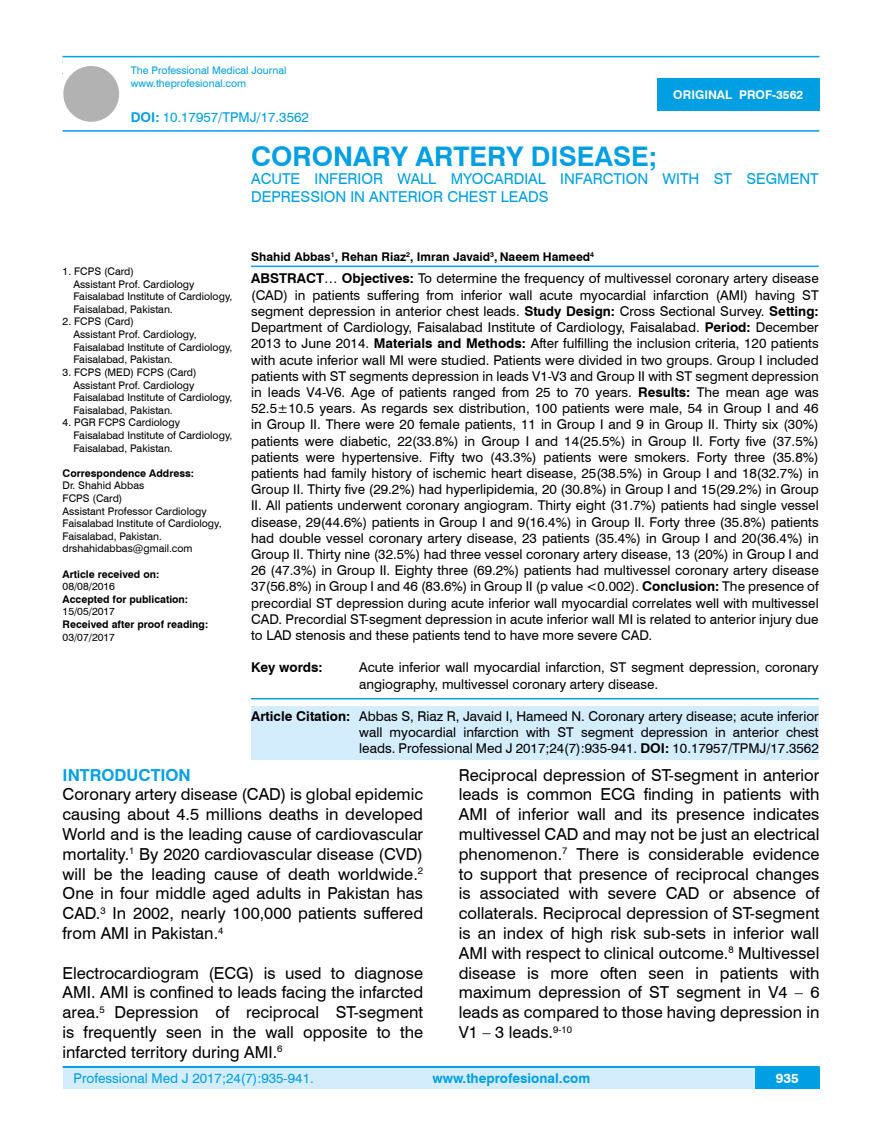
<style>
.page{position:relative;width:882px;height:1145px;background:#fff}
.page>*{position:absolute;margin:0;border:0;box-sizing:border-box;transform-origin:0 0}
.t1{font:700 27px "Swiss 721 BT";color:#009fe3}
.t2{font:16.5px/19.8px "Swiss 721 BT";color:#000;text-align:justify}
.t3{font:700 16.5px "Swiss 721 BT";color:#009fe3}
.t4{font:15px/18px "Swiss 721 BT";color:#009fe3}
.t5{font:13.5px/16.2px "Swiss 721 BT";color:#000;text-align:justify}
.t6{font:13.5px "Swiss 721 BT";color:#009fe3}
.t7{font:700 13.5px "Swiss 721 BT";color:#009fe3}
.t8{font:700 13.5px "Swiss 721 BT";color:#000}
.t9{font:700 13.5px "Swiss 721 BT";color:#fff}
.t10{font:700 12px "Swiss 721 BT";color:#000}
.t11{font:700 12px "Swiss 721 BT";color:#fff}
.t12{font:10.5px/12.6px "Swiss 721 BT";color:#000}
.t13{font:700 10.5px "Swiss 721 BT";color:#000}
.t14{font:10.5px/12.6px "Swiss 721 BT";color:#009fe3}
.s1{font-weight:700}
</style>
<div class="page">
<div style="left:63px;top:1067px;width:756px;height:21px;background:#d4edfc"></div>
<hr style="left:63px;top:1066px;width:756px;height:2px;background:#009fe3">
<div style="left:754px;top:1068px;width:65px;height:20px;background:#009fe3"></div>
<hr style="left:63px;top:56px;width:756px;height:1px;background:#009fe3">
<hr style="left:63px;top:130px;width:756px;height:2px;background:#009fe3">
<div style="left:63px;top:66px;width:56px;height:56px;background:#b3b2b2;border-radius:50%"></div>
<div style="left:657px;top:78px;width:162px;height:33px;background:#009fe3"></div>
<hr style="left:251px;top:265px;width:567px;height:2px;background:#009fe3">
<hr style="left:251px;top:698px;width:567px;height:1px;background:#009fe3">
<div style="left:251px;top:706px;width:567px;height:53px;background:#d4edfc"></div>
<p class="t14" style="left:131px;top:64px;width:157px">The Professional Medical Journal www.theprofesional.com</p>
<p class="t6" style="left:131px;top:108px;width:179px"><span class="s1">DOI:</span> 10.17957/TPMJ/17.3562</p>
<p class="t11" style="left:673px;top:87px;width:131px">ORIGINAL PROF-3562</p>
<h1 class="t1" style="left:251px;top:137px;width:407px">CORONARY ARTERY DISEASE;</h1>
<p class="t4" style="left:251px;top:169px;width:569px">ACUTE INFERIOR WALL MYOCARDIAL INFARCTION WITH ST SEGMENT<br>DEPRESSION IN ANTERIOR CHEST LEADS</p>
<p class="t12" style="left:73px;top:265px;width:160px;text-indent:-11px">1. FCPS (Card)<br>Assistant Prof. Cardiology<br>Faisalabad Institute of Cardiology,<br>Faisalabad, Pakistan.</p>
<p class="t12" style="left:73px;top:315px;width:160px;text-indent:-11px">2. FCPS (Card)<br>Assistant Prof. Cardiology,<br>Faisalabad Institute of Cardiology,<br>Faisalabad, Pakistan.</p>
<p class="t12" style="left:73px;top:365px;width:160px;text-indent:-11px">3. FCPS (MED) FCPS (Card)<br>Assistant Prof. Cardiology<br>Faisalabad Institute of Cardiology,<br>Faisalabad, Pakistan.</p>
<p class="t12" style="left:73px;top:416px;width:160px;text-indent:-11px">4. PGR FCPS Cardiology<br>Faisalabad Institute of Cardiology,<br>Faisalabad, Pakistan.</p>
<p class="t13" style="left:63px;top:466px;width:133px">Correspondence Address:</p>
<p class="t12" style="left:63px;top:479px;width:160px">Dr. Shahid Abbas<br>FCPS (Card)<br>Assistant Professor Cardiology<br>Faisalabad Institute of Cardiology,<br>Faisalabad, Pakistan. drshahidabbas@gmail.com</p>
<p class="t13" style="left:63px;top:566px;width:98px">Article received on:</p>
<p class="t12" style="left:63px;top:580px;width:54px">08/08/2016</p>
<p class="t13" style="left:63px;top:592px;width:127px">Accepted for publication:</p>
<p class="t12" style="left:63px;top:605px;width:54px">15/05/2017</p>
<p class="t13" style="left:63px;top:617px;width:147px">Received after proof reading:</p>
<p class="t12" style="left:63px;top:630px;width:54px">03/07/2017</p>
<p class="t10" style="left:251px;top:248px;width:344px">Shahid Abbas<sup>1</sup>, Rehan Riaz<sup>2</sup>, Imran Javaid<sup>3</sup>, Naeem Hameed<sup>4</sup></p>
<p class="t5" style="left:251px;top:270px;width:569px"><span class="s1">ABSTRACT</span>… <span class="s1">Objectives:</span> To determine the frequency of multivessel coronary artery disease (CAD) in patients suffering from inferior wall acute myocardial infarction (AMI) having ST segment depression in anterior chest leads. <span class="s1">Study Design:</span> Cross Sectional Survey. <span class="s1">Setting:<br></span>Department of Cardiology, Faisalabad Institute of Cardiology, Faisalabad. <span class="s1">Period:</span> December 2013 to June 2014. <span class="s1">Materials and Methods:</span> After fulfilling the inclusion criteria, 120 patients with acute inferior wall MI were studied. Patients were divided in two groups. Group I included patients with ST segments depression in leads V1-V3 and Group II with ST segment depression in leads V4-V6. Age of patients ranged from 25 to 70 years. <span class="s1">Results:</span> The mean age was 52.5±10.5 years. As regards sex distribution, 100 patients were male, 54 in Group I and 46 in Group II. There were 20 female patients, 11 in Group I and 9 in Group II. Thirty six (30%) patients were diabetic, 22(33.8%) in Group I and 14(25.5%) in Group II. Forty five (37.5%) patients were hypertensive. Fifty two (43.3%) patients were smokers. Forty three (35.8%) patients had family history of ischemic heart disease, 25(38.5%) in Group I and 18(32.7%) in Group II. Thirty five (29.2%) had hyperlipidemia, 20 (30.8%) in Group I and 15(29.2%) in Group II. All patients underwent coronary angiogram. Thirty eight (31.7%) patients had single vessel disease, 29(44.6%) patients in Group I and 9(16.4%) in Group II. Forty three (35.8%) patients had double vessel coronary artery disease, 23 patients (35.4%) in Group I and 20(36.4%) in Group II. Thirty nine (32.5%) had three vessel coronary artery disease, 13 (20%) in Group I and 26 (47.3%) in Group II. Eighty three (69.2%) patients had multivessel coronary artery disease 37(56.8%) in Group I and 46 (83.6%) in Group II (p value &lt;0.002). <span class="s1">Conclusion:</span> The presence of precordial ST depression during acute inferior wall myocardial correlates well with multivessel CAD. Precordial ST-segment depression in acute inferior wall MI is related to anterior injury due to LAD stenosis and these patients tend to have more severe CAD.</p>
<p class="t8" style="left:251px;top:658px;width:73px">Key words:</p>
<p class="t5" style="left:359px;top:659px;width:461px">Acute inferior wall myocardial infarction, ST segment depression, coronary angiography, multivessel coronary artery disease.</p>
<p class="t5" style="left:359px;top:707px;width:461px;text-indent:-108px"><span class="s1">Article Citation:</span> Abbas S, Riaz R, Javaid I, Hameed N. Coronary artery disease; acute inferior wall myocardial infarction with ST segment depression in anterior chest leads. Professional Med J 2017;24(7):935-941. <span class="s1">DOI:</span> 10.17957/TPMJ/17.3562</p>
<p class="t3" style="left:63px;top:763px;width:130px">INTRODUCTION</p>
<p class="t2" style="left:63px;top:784px;width:362px">Coronary artery disease (CAD) is global epidemic causing about 4.5 millions deaths in developed World and is the leading cause of cardiovascular mortality.<sup>1</sup> By 2020 cardiovascular disease (CVD) will be the leading cause of death worldwide.<sup>2<br></sup>One in four middle aged adults in Pakistan has CAD.<sup>3</sup> In 2002, nearly 100,000 patients suffered from AMI in Pakistan.<sup>4</sup></p>
<p class="t2" style="left:63px;top:962px;width:362px">Electrocardiogram (ECG) is used to diagnose AMI. AMI is confined to leads facing the infarcted area.<sup>5</sup> Depression of reciprocal ST-segment is frequently seen in the wall opposite to the infarcted territory during AMI.<sup>6</sup></p>
<p class="t2" style="left:458px;top:764px;width:362px">Reciprocal depression of ST-segment in anterior leads is common ECG finding in patients with AMI of inferior wall and its presence indicates multivessel CAD and may not be just an electrical phenomenon.<sup>7</sup> There is considerable evidence to support that presence of reciprocal changes is associated with severe CAD or absence of collaterals. Reciprocal depression of ST-segment is an index of high risk sub-sets in inferior wall AMI with respect to clinical outcome.<sup>8</sup> Multivessel disease is more often seen in patients with maximum depression of ST segment in V4 – 6 leads as compared to those having depression in V1 – 3 leads.<sup>9-10</sup></p>
<p class="t6" style="left:74px;top:1069px;width:241px">Professional Med J 2017;24(7):935-941.</p>
<p class="t7" style="left:432px;top:1069px;width:159px">www.theprofesional.com</p>
<p class="t9" style="left:775px;top:1069px;width:24px">935</p>
</div>
